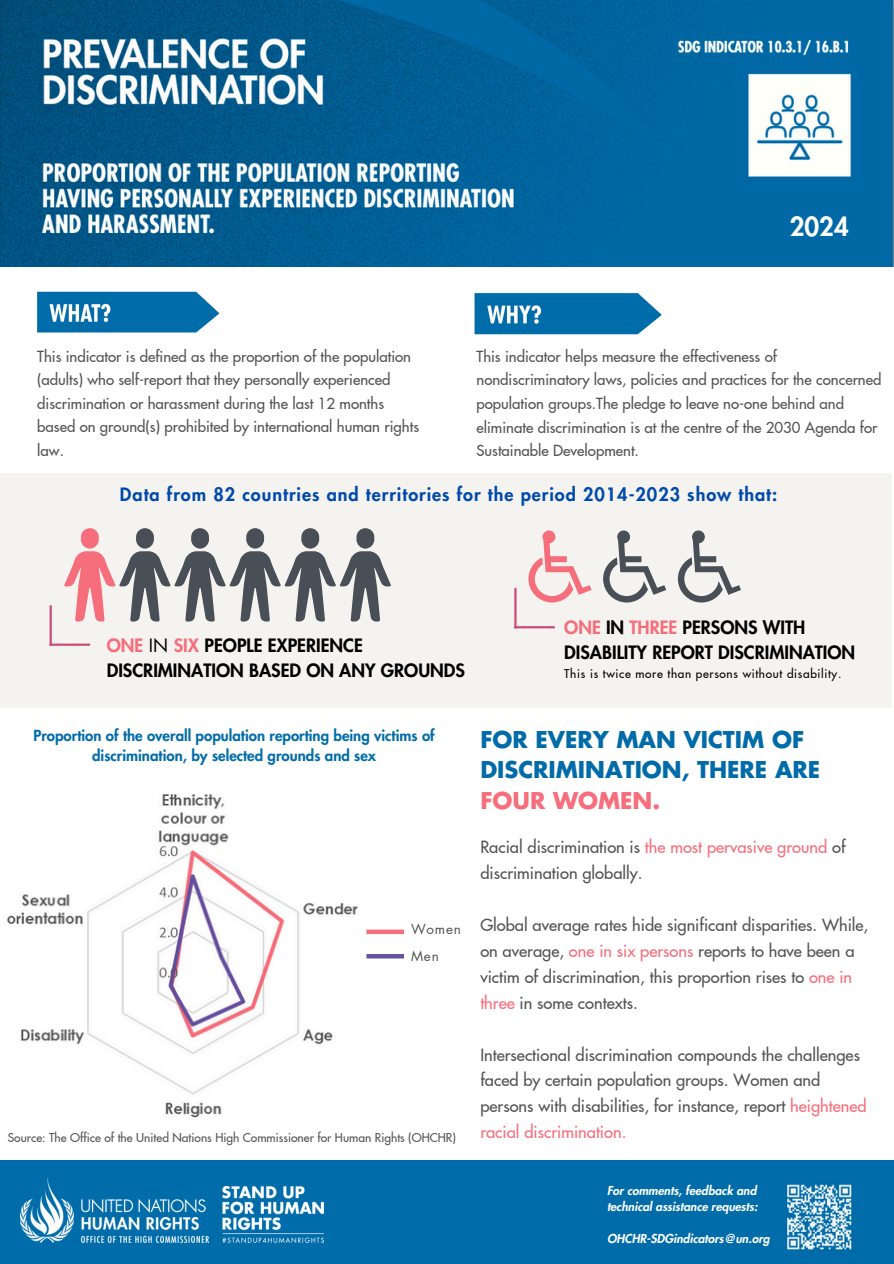
<style>
.page{position:relative;width:894px;height:1264px;background:#fff}
.page>*{position:absolute;margin:0;border:0;box-sizing:border-box;transform-origin:0 0}
.t1{font:800 25.5px "Futura LT Pro";color:#fff}
.t2{font:700 22.5px/30.3px "Futura Std";color:#006ba9}
.t3{font:800 18px "Futura LT Pro";color:#000}
.t4{font:800 18px "Futura LT Pro";letter-spacing:.055em;color:#004aad}
.t5{font:500 16.5px/25.8px "Futura LT Pro";color:#545454}
.t6{font:500 15px/23.7px "Futura LT Pro";color:#545454}
.t7{font:800 15px/20.2px "Futura LT Pro";color:#006ca9;text-align:center}
.t8{font:13.5px "Futura LT Pro";letter-spacing:.055em;color:#545454}
.t9{font:italic 800 12px/16px "Futura Std";color:#fff}
.t10{font:500 12px "Futura LT Pro";color:#545454}
.t11{font:500 11.85px "Futura LT Pro";letter-spacing:.055em;color:#000}
.s1{color:#f66e7b}
.s2{font-weight:400}
</style>
<div class="page">
<img style="left:36px;top:291px;width:184px;height:42px">
<img style="left:474px;top:292px;width:188px;height:43px">
<div style="left:0;top:1160px;width:893px;height:103px;background:#006ca9"></div>
<img style="left:787px;top:1184px;width:65px;height:66px">
<img style="left:21px;top:1178px;width:188px;height:64px">
<img style="left:222px;top:1186px;width:102px;height:56px">
<img style="left:0;top:0;width:893px;height:266px">
<div style="left:0;top:473px;width:891px;height:234px;background:#f5f3ef"></div>
<svg style="left:64px;top:528px;width:327px;height:93px"></svg>
<div style="left:366px;top:929px;width:38px;height:5px;background:#f66e7b"></div>
<hr style="left:366px;top:954px;width:38px;height:4px;background:#67519f">
<svg style="left:528px;top:530px;width:63px;height:72px"></svg>
<svg style="left:603px;top:530px;width:63px;height:72px"></svg>
<svg style="left:677px;top:530px;width:63px;height:72px"></svg>
<hr style="left:514px;top:588px;width:2px;height:40px;background:#cc4d7c">
<hr style="left:514px;top:626px;width:40px;height:2px;background:#cc4d7c">
<hr style="left:50px;top:605px;width:2px;height:41px;background:#cc4d7c">
<hr style="left:50px;top:643px;width:40px;height:3px;background:#cc4d7c">
<img style="left:7px;top:794px;width:351px;height:324px">
<h5 class="t1" style="left:789px;top:215px;width:60px">2024</h5>
<p class="t6" style="left:37px;top:345px;width:383px">This indicator is defined as the proportion of the population (adults) who self-report that they personally experienced discrimination or harassment during the last 12 months based on ground(s) prohibited by international human rights law.</p>
<p class="t6" style="left:476px;top:345px;width:406px">This indicator helps measure the effectiveness of nondiscriminatory laws, policies and practices for the concerned population groups.The pledge to leave no-one behind and eliminate discrimination is at the centre of the 2030 Agenda for Sustainable Development.</p>
<h5 class="t4" style="left:120px;top:486px;width:658px">Data from 82 countries and territories for the period 2014-2023 show that:</h5>
<p class="t3" style="left:564px;top:619px;width:242px"><span class="s1">ONE</span> IN <span class="s1">THREE</span> PERSONS WITH</p>
<p class="t3" style="left:107px;top:637px;width:257px"><span class="s1">ONE</span> <span class="s2">IN</span> <span class="s1">SIX</span> PEOPLE EXPERIENCE</p>
<p class="t3" style="left:564px;top:643px;width:292px">DISABILITY REPORT DISCRIMINATION</p>
<p class="t3" style="left:107px;top:662px;width:359px">DISCRIMINATION BASED ON ANY GROUNDS</p>
<p class="t11" style="left:564px;top:668px;width:278px">This is twice more than persons without disability.</p>
<p class="t7" style="left:33px;top:725px;width:403px">Proportion of the overall population reporting being victims of discrimination, by selected grounds and sex</p>
<p class="t8" style="left:411px;top:922px;width:51px">Women</p>
<h6 class="t8" style="left:411px;top:949px;width:29px">Men</h6>
<p class="t10" style="left:8px;top:1132px;width:449px">Source: The Office of the United Nations High Commissioner for Human Rights (OHCHR)</p>
<h5 class="t2" style="left:480px;top:725px;width:341px">FOR EVERY MAN VICTIM OF<br>DISCRIMINATION, THERE ARE<br><span class="s1">FOUR WOMEN.</span></h5>
<p class="t5" style="left:480px;top:835px;width:366px">Racial discrimination is <span class="s1">the most pervasive ground</span> of discrimination globally.</p>
<h2 class="t5" style="left:480px;top:912px;width:389px">Global average rates hide significant disparities. While, on average, <span class="s1">one in six persons</span> reports to have been a victim of discrimination, this proportion rises to <span class="s1">one in three</span> in some contexts.</h2>
<h5 class="t5" style="left:480px;top:1042px;width:388px">Intersectional discrimination compounds the challenges faced by certain population groups. Women and persons with disabilities, for instance, report <span class="s1">heightened racial discrimination.</span></h5>
<h3 class="t9" style="left:606px;top:1182px;width:152px">For comments, feedback and technical assistance requests:</h3>
<h4 class="t9" style="left:606px;top:1230px;width:164px">OHCHR-SDGindicators@un.org</h4>
</div>
